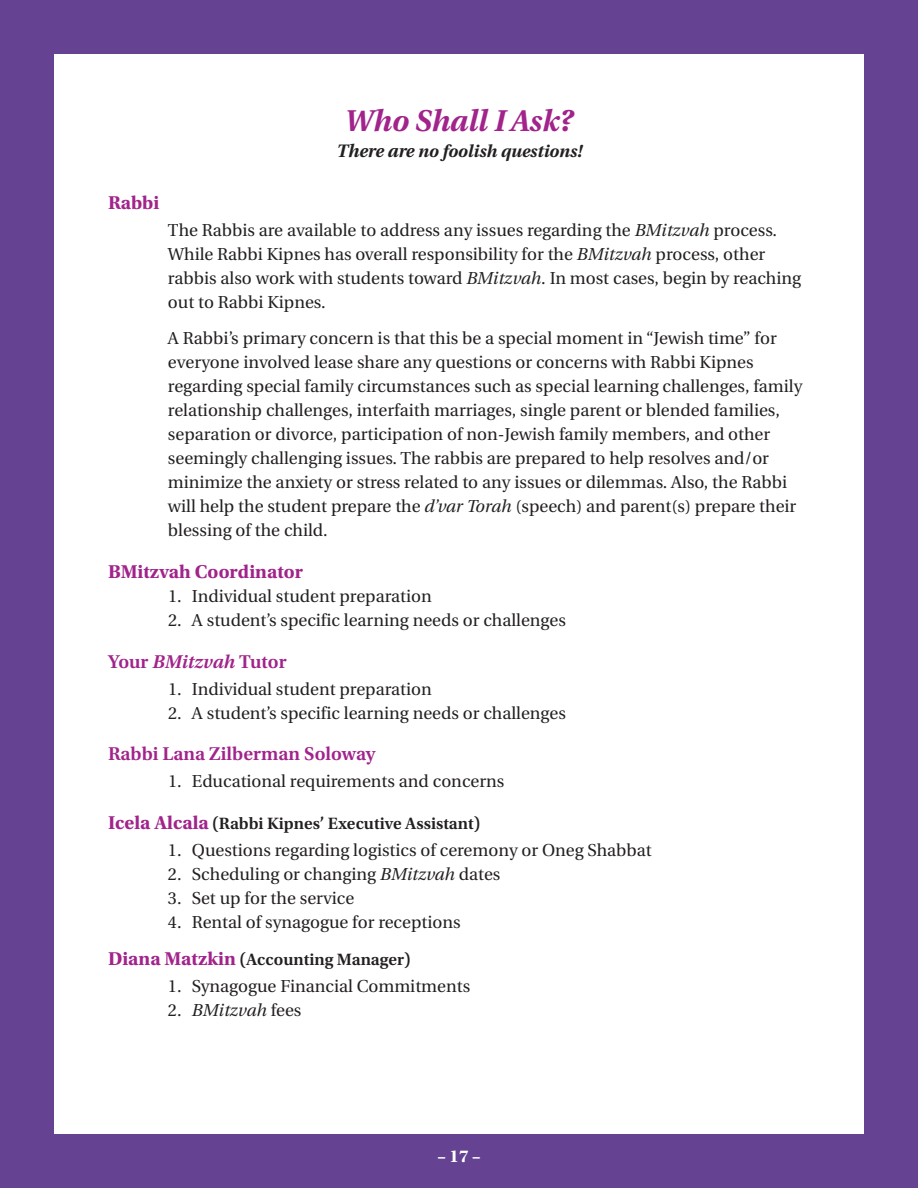
<style>
.page{position:relative;width:918px;height:1188px;background:#654392}
.page>*{position:absolute;margin:0;border:0;box-sizing:border-box;transform-origin:0 0}
.t1{font:italic 700 30px "Utopia";color:#a1238b}
.t2{font:600 19.5px "Utopia Std";color:#a1238b}
.t3{font:700 19.5px "Utopia Std";color:#a1238b}
.t4{font:700 18px "Utopia Std";color:#fff}
.t5{font:17.25px/24px "Utopia";color:#231f20}
.t6{font:600 17.25px "Utopia Std";color:#231f20}
.t7{font:italic 700 17.25px "Utopia";color:#231f20}
.t8{font:italic 17.25px "Utopia";color:#231f20}
.s1{font-size:18px}
.s2{font-style:italic}
.s3{font-weight:700;font-size:19.5px;color:#a1238b}
.s4{font-style:normal}
</style>
<div class="page">
<div style="left:54px;top:54px;width:810px;height:1080px;background:#fff"></div>
<p class="t3" style="left:108px;top:191px;width:53px">Rabbi</p>
<h1 class="t1" style="left:345px;top:103px;width:229px">Who Shall I Ask?</h1>
<p class="t7" style="left:337px;top:141px;width:247px"><span class="s1">There are</span> no foolish questions!</p>
<p class="t5" style="left:168px;top:218px;width:635px">The Rabbis are available to address any issues regarding the <span class="s2">BMitzvah</span> process.<br>While Rabbi Kipnes has overall responsibility for the <span class="s2">BMitzvah</span> process, other rabbis also work with students toward <span class="s2">BMitzvah</span>. In most cases, begin by reaching out to Rabbi Kipnes.</p>
<p class="t5" style="left:168px;top:327px;width:636px">A Rabbi’s primary concern is that this be a special moment in “Jewish time” for everyone involved lease share any questions or concerns with Rabbi Kipnes regarding special family circumstances such as special learning challenges, family relationship challenges, interfaith marriages, single parent or blended families, separation or divorce, participation of non-Jewish family members, and other seemingly challenging issues. The rabbis are prepared to help resolves and/or minimize the anxiety or stress related to any issues or dilemmas. Also, the Rabbi will help the student prepare the <span class="s2">d’var Torah</span> (speech) and parent(s) prepare their blessing of the child.</p>
<p class="t3" style="left:108px;top:560px;width:197px">BMitzvah Coordinator</p>
<p class="t5" style="left:168px;top:584px;width:265px">1. Individual student preparation</p>
<p class="t5" style="left:168px;top:608px;width:399px">2. A student’s specific learning needs or challenges</p>
<p class="t2" style="left:108px;top:651px;width:180px">Your <span class="s2">BMitzvah</span> Tutor</p>
<p class="t5" style="left:168px;top:677px;width:265px">1. Individual student preparation</p>
<p class="t5" style="left:168px;top:701px;width:399px">2. A student’s specific learning needs or challenges</p>
<p class="t2" style="left:108px;top:743px;width:269px">Rabbi Lana Zilberman Soloway</p>
<p class="t5" style="left:168px;top:770px;width:338px">1. Educational requirements and concerns</p>
<p class="t6" style="left:108px;top:813px;width:374px"><span class="s3">Icela Alcala</span> (Rabbi Kipnes’ Executive Assistant)</p>
<p class="t5" style="left:168px;top:838px;width:485px">1. Questions regarding logistics of ceremony or Oneg Shabbat</p>
<p class="t5" style="left:168px;top:862px;width:334px">2. Scheduling or changing <span class="s2">BMitzvah</span> dates</p>
<p class="t5" style="left:168px;top:886px;width:188px">3. Set up for the service</p>
<p class="t5" style="left:168px;top:910px;width:294px">4. Rental of synagogue for receptions</p>
<p class="t6" style="left:108px;top:950px;width:305px"><span class="s3">Diana Matzkin</span> (Accounting Manager)</p>
<p class="t5" style="left:168px;top:975px;width:304px">1. Synagogue Financial Commitments</p>
<p class="t8" style="left:168px;top:1001px;width:135px"><span class="s4">2.</span> BMitzvah <span class="s4">fees</span></p>
<p class="t4" style="left:437px;top:1146px;width:45px">– 17 –</p>
</div>
